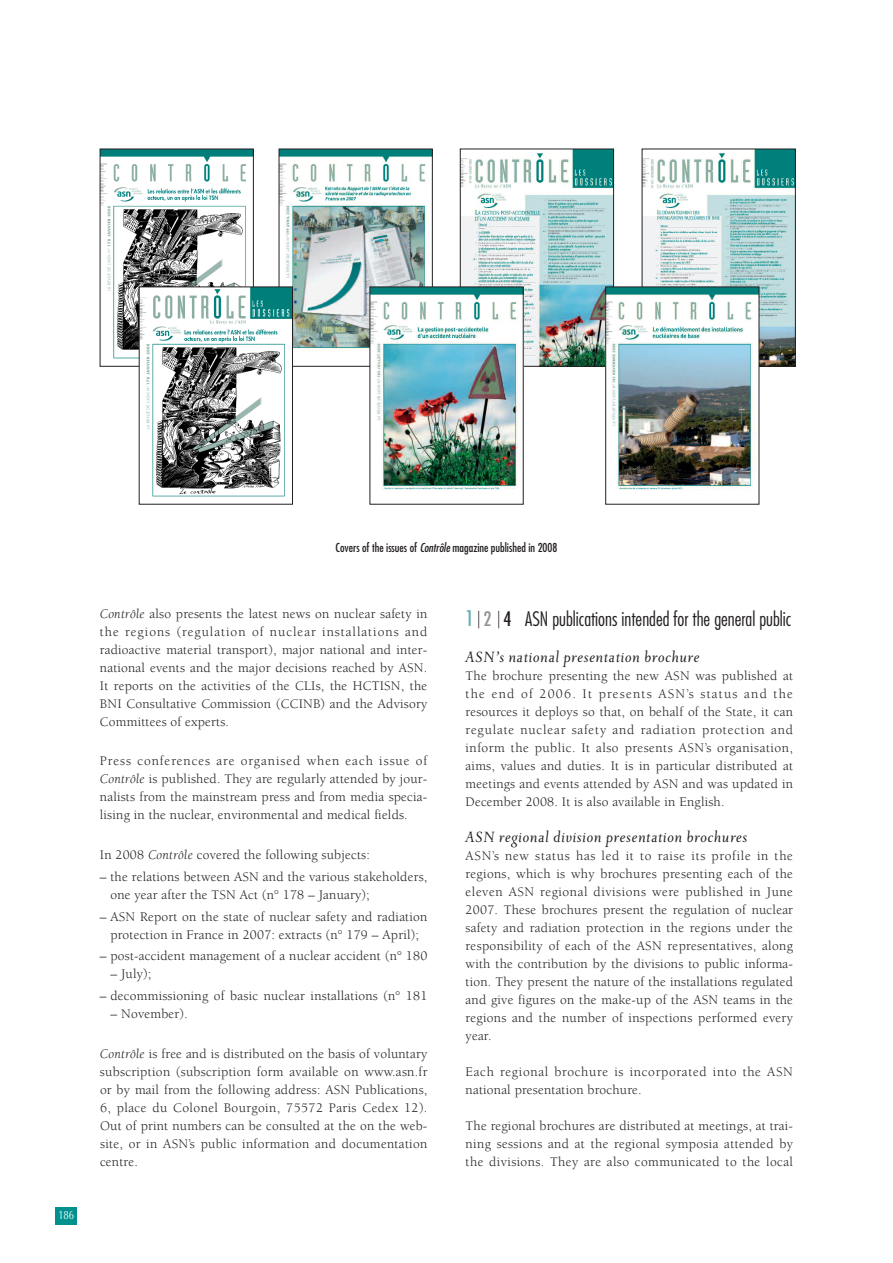
<style>
.page{position:relative;width:893px;height:1263px;background:#fff}
.page>*{position:absolute;margin:0;border:0;box-sizing:border-box;transform-origin:0 0}
.t1{font:300 condensed 19.5px "Futura";color:#231f20}
.t2{font:italic 18px "Priori Ser Reg";letter-spacing:.025em;color:#231f20}
.t3{font:13.5px/18px "Berkeley";letter-spacing:.015em;color:#231f20;text-align:justify}
.t4{font:13.5px/18px "Berkeley";letter-spacing:.05em;color:#231f20}
.t5{font:condensed 12px "Futura";color:#231f20}
.t6{font:12px "Optima";color:#fff;scale:.8 1}
.s1{font-style:italic}
.s2{font-weight:400;font-size:21px;color:#67b1b2}
.s3{font-weight:400;color:#939598}
.s4{font-weight:400}
</style>
<div class="page">
<div style="left:55px;top:1208px;width:22px;height:17px;background:#00918f"></div>
<img style="left:462px;top:151px;width:150px;height:213px">
<div style="left:460px;top:149px;width:154px;height:217px;border:1px solid #231f20"></div>
<img style="left:102px;top:151px;width:150px;height:213px">
<div style="left:100px;top:149px;width:154px;height:217px;border:1px solid #231f20"></div>
<img style="left:281px;top:151px;width:149px;height:213px">
<div style="left:279px;top:149px;width:153px;height:217px;border:1px solid #231f20"></div>
<img style="left:372px;top:289px;width:149px;height:201px">
<img style="left:644px;top:151px;width:149px;height:213px">
<img style="left:141px;top:289px;width:150px;height:208px">
<div style="left:139px;top:287px;width:154px;height:217px;border:1px solid #231f20"></div>
<img style="left:607px;top:289px;width:150px;height:201px">
<div style="left:605px;top:287px;width:154px;height:217px;border:1px solid #231f20"></div>
<p class="t6" style="left:58px;top:1210px;width:21px">186</p>
<p class="t5" style="left:336px;top:542px;width:223px">Covers of the issues of <span class="s1">Contrôle</span> magazine published in 2008</p>
<p class="t3" style="left:100px;top:606px;width:329px"><span class="s1">Contrôle</span> also presents the latest news on nuclear safety in the regions (regulation of nuclear installations and radioactive material transport), major national and inter&shy;national events and the major decisions reached by ASN.<br>It reports on the activities of the CLIs, the HCTISN, the BNI Consultative Commission (CCINB) and the Advisory Committees of experts.</p>
<p class="t3" style="left:100px;top:753px;width:329px">Press conferences are organised when each issue of <span class="s1">Contrôle</span> is published. They are regularly attended by jour&shy;nalists from the mainstream press and from media specia&shy;lising in the nuclear, environmental and medical fields.</p>
<p class="t3" style="left:100px;top:847px;width:272px">In 2008 <span class="s1">Contrôle</span> covered the following subjects:</p>
<p class="t3" style="left:110px;top:869px;width:318px;text-indent:-11px">– the relations between ASN and the various stakeholders, one year after the TSN Act (n° 178 – January);</p>
<p class="t3" style="left:100px;top:908px;width:329px;text-align:center">– ASN Report on the state of nuclear safety and radiation protection in France in 2007: extracts (n° 179 – April);</p>
<p class="t3" style="left:100px;top:948px;width:329px">– post-accident management of a nuclear accident (n° 180</p>
<p class="t3" style="left:110px;top:966px;width:42px">– July);</p>
<p class="t3" style="left:100px;top:988px;width:329px">– decommissioning of basic nuclear installations (n° 181</p>
<p class="t3" style="left:110px;top:1006px;width:79px">– November).</p>
<p class="t3" style="left:100px;top:1046px;width:329px"><span class="s1">Contrôle</span> is free and is distributed on the basis of voluntary subscription (subscription form available on www.asn.fr or by mail from the following address: ASN Publications, 6, place du Colonel Bourgoin, 75572 Paris Cedex 12).<br>Out of print numbers can be consulted at the on the web&shy;site, or in ASN’s public information and documentation centre.</p>
<h1 class="t1" style="left:466px;top:610px;width:327px"><span class="s2">1</span> ⎮ <span class="s3">2</span> ⎮ <span class="s4">4</span> ASN publications intended for the general public</h1>
<h2 class="t2" style="left:466px;top:645px;width:236px">ASN’s national presentation brochure</h2>
<p class="t3" style="left:466px;top:668px;width:329px">The brochure presenting the new ASN was published at the end of 2006. It presents ASN’s status and the resources it deploys so that, on behalf of the State, it can regulate nuclear safety and radiation protection and inform the public. It also presents ASN’s organisation, aims, values and duties. It is in particular distributed at meetings and events attended by ASN and was updated in December 2008. It is also available in English.</p>
<h2 class="t2" style="left:466px;top:825px;width:284px">ASN regional division presentation brochures</h2>
<p class="t3" style="left:466px;top:848px;width:329px">ASN’s new status has led it to raise its profile in the regions, which is why brochures presenting each of the eleven ASN regional divisions were published in June 2007. These brochures present the regulation of nuclear safety and radiation protection in the regions under the responsibility of each of the ASN representatives, along with the contribution by the divisions to public informa&shy;tion. They present the nature of the installations regulated and give figures on the make-up of the ASN teams in the regions and the number of inspections performed every year.</p>
<p class="t4" style="left:466px;top:1064px;width:329px">Each regional brochure is incorporated into the ASN national presentation brochure.</p>
<p class="t3" style="left:466px;top:1118px;width:329px">The regional brochures are distributed at meetings, at trai&shy;ning sessions and at the regional symposia attended by the divisions. They are also communicated to the local</p>
</div>
